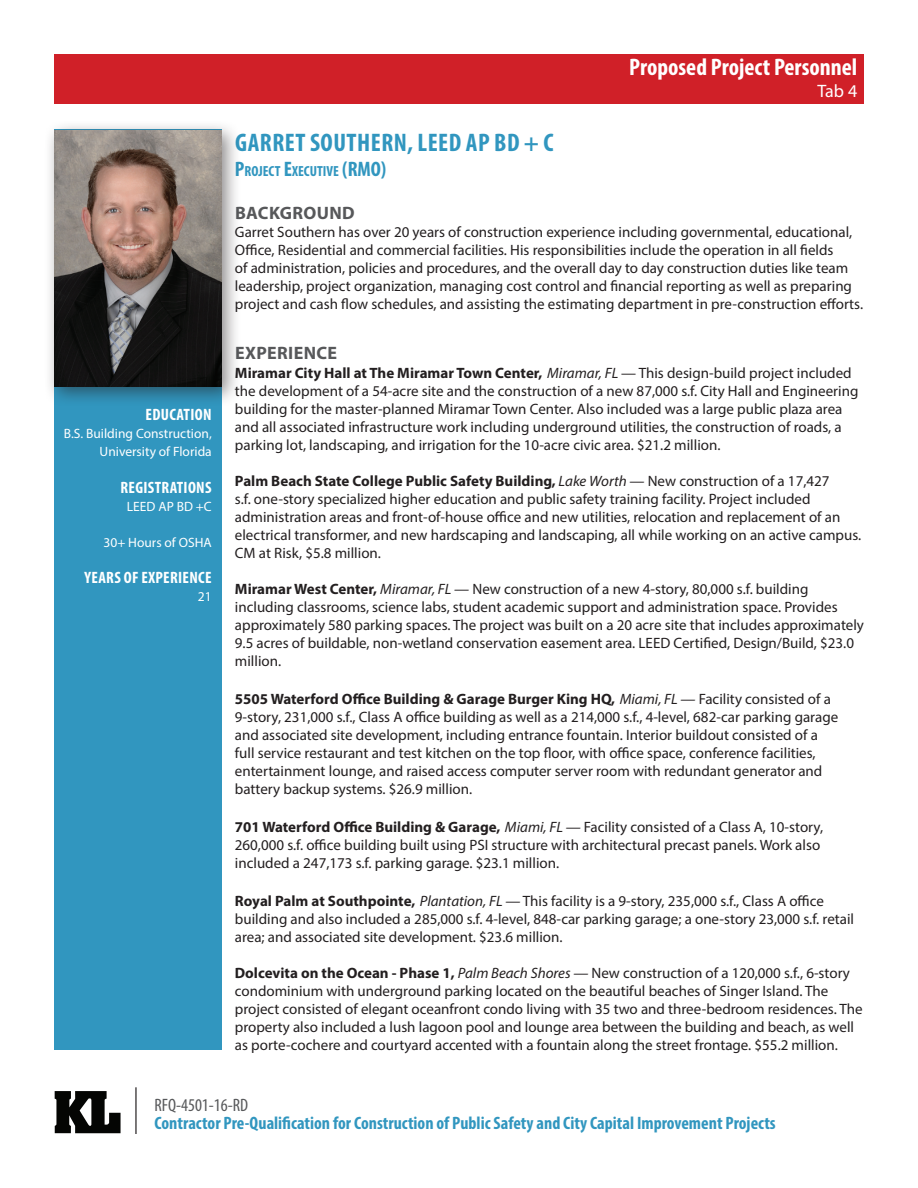
<style>
.page{position:relative;width:918px;height:1188px;background:#fff}
.page>*{position:absolute;margin:0;border:0;box-sizing:border-box;transform-origin:0 0}
.t1{font:700 condensed 25.5px "Myriad Pro";letter-spacing:.02em;color:#3196bf}
.t2{font:700 condensed 24px "Myriad Pro";color:#fff}
.t3{font:700 condensed 18px "Myriad Pro";color:#3196bf}
.t4{font:700 18px "Myriad Pro";letter-spacing:.02em;color:#57585a}
.t5{font:condensed 18px "Myriad Pro";color:#57585a}
.t6{font:18px "Myriad Pro";color:#fff}
.t7{font:700 condensed 16.5px "Myriad Pro";letter-spacing:.02em;color:#fff}
.t8{font:15px/18px "Myriad Pro";color:#231f20}
.t9{font:700 condensed 14.7px "Myriad Pro";color:#3196bf}
.t10{font:13.5px/18px "Myriad Pro";color:#fff;text-align:right}
.s1{font-size:21px}
.s2{font-weight:700}
.s3{font-style:italic}
</style>
<div class="page">
<div style="left:54px;top:54px;width:810px;height:50px;background:#d02028"></div>
<svg style="left:55px;top:1091px;width:66px;height:42px"></svg>
<hr style="left:135px;top:1087px;width:2px;height:47px;background:#231f20">
<div style="left:54px;top:130px;width:167px;height:920px;background:#3196bf"></div>
<div style="left:44px;top:120px;width:198px;height:287px;background:#231f20;opacity:.52"></div>
<img style="left:54px;top:130px;width:167px;height:257px">
<p class="t7" style="left:146px;top:404px;width:68px">EDUCATION</p>
<p class="t10" style="left:64px;top:424px;width:149px">B.S. Building Construction,<br>University of Florida</p>
<p class="t7" style="left:121px;top:478px;width:93px">REGISTRATIONS</p>
<p class="t10" style="left:127px;top:498px;width:86px">LEED AP BD +C</p>
<p class="t10" style="left:104px;top:534px;width:110px">30+ Hours of OSHA</p>
<p class="t7" style="left:85px;top:568px;width:129px">YEARS OF EXPERIENCE</p>
<p class="t10" style="left:198px;top:588px;width:15px">21</p>
<h2 class="t2" style="left:629px;top:52px;width:230px">Proposed Project Personnel</h2>
<p class="t6" style="left:817px;top:80px;width:41px">Tab 4</p>
<h1 class="t1" style="left:235px;top:126px;width:320px">GARRET SOUTHERN, LEED AP BD + C</h1>
<p class="t9" style="left:235px;top:162px;width:153px"><span class="s1">P</span>ROJECT <span class="s1">E</span>XECUTIVE <span class="s1">(RMO)</span></p>
<p class="t4" style="left:235px;top:201px;width:121px">BACKGROUND</p>
<p class="t8" style="left:235px;top:223px;width:630px">Garret Southern has over 20 years of construction experience including governmental, educational, Office, Residential and commercial facilities. His responsibilities include the operation in all fields<br>of administration, policies and procedures, and the overall day to day construction duties like team leadership, project organization, managing cost control and financial reporting as well as preparing project and cash flow schedules, and assisting the estimating department in pre-construction efforts.</p>
<p class="t4" style="left:235px;top:341px;width:104px">EXPERIENCE</p>
<p class="t8" style="left:235px;top:364px;width:625px"><span class="s2">Miramar City Hall at The Miramar Town Center,</span> <span class="s3">Miramar, FL</span> — This design-build project included the development of a 54-acre site and the construction of a new 87,000 s.f. City Hall and Engineering building for the master-planned Miramar Town Center. Also included was a large public plaza area and all associated infrastructure work including underground utilities, the construction of roads, a parking lot, landscaping, and irrigation for the 10-acre civic area. $21.2 million.</p>
<p class="t8" style="left:235px;top:472px;width:628px"><span class="s2">Palm Beach State College Public Safety Building,</span> <span class="s3">Lake Worth —</span> New construction of a 17,427<br>s.f. one-story specialized higher education and public safety training facility. Project included administration areas and front-of-house office and new utilities, relocation and replacement of an electrical transformer, and new hardscaping and landscaping, all while working on an active campus.<br>CM at Risk, $5.8 million.</p>
<p class="t8" style="left:235px;top:580px;width:631px"><span class="s2">Miramar West Center,</span> <span class="s3">Miramar, FL —</span> New construction of a new 4-story, 80,000 s.f. building including classrooms, science labs, student academic support and administration space. Provides approximately 580 parking spaces. The project was built on a 20 acre site that includes approximately 9.5 acres of buildable, non-wetland conservation easement area. LEED Certified, Design/Build, $23.0 million.</p>
<p class="t8" style="left:235px;top:690px;width:605px"><span class="s2">5505 Waterford Office Building &amp; Garage Burger King HQ,</span> <span class="s3">Miami, FL —</span> Facility consisted of a 9-story, 231,000 s.f., Class A office building as well as a 214,000 s.f., 4-level, 682-car parking garage and associated site development, including entrance fountain. Interior buildout consisted of a full service restaurant and test kitchen on the top floor, with office space, conference facilities, entertainment lounge, and raised access computer server room with redundant generator and battery backup systems. $26.9 million.</p>
<p class="t8" style="left:235px;top:818px;width:590px"><span class="s2">701 Waterford Office Building &amp; Garage,</span> <span class="s3">Miami, FL —</span> Facility consisted of a Class A, 10-story,<br>260,000 s.f. office building built using PSI structure with architectural precast panels. Work also included a 247,173 s.f. parking garage. $23.1 million.</p>
<p class="t8" style="left:235px;top:891px;width:621px"><span class="s2">Royal Palm at Southpointe,</span> <span class="s3">Plantation, FL —</span> This facility is a 9-story, 235,000 s.f., Class A office building and also included a 285,000 s.f. 4-level, 848-car parking garage; a one-story 23,000 s.f. retail area; and associated site development. $23.6 million.</p>
<p class="t8" style="left:235px;top:963px;width:629px"><span class="s2">Dolcevita on the Ocean - Phase 1,</span> <span class="s3">Palm Beach Shores —</span> New construction of a 120,000 s.f., 6-story condominium with underground parking located on the beautiful beaches of Singer Island. The project consisted of elegant oceanfront condo living with 35 two and three-bedroom residences. The property also included a lush lagoon pool and lounge area between the building and beach, as well as porte-cochere and courtyard accented with a fountain along the street frontage. $55.2 million.</p>
<p class="t5" style="left:154px;top:1094px;width:95px">RFQ-4501-16-RD</p>
<p class="t3" style="left:154px;top:1112px;width:623px">Contractor Pre-Qualification for Construction of Public Safety and City Capital Improvement Projects</p>
</div>
